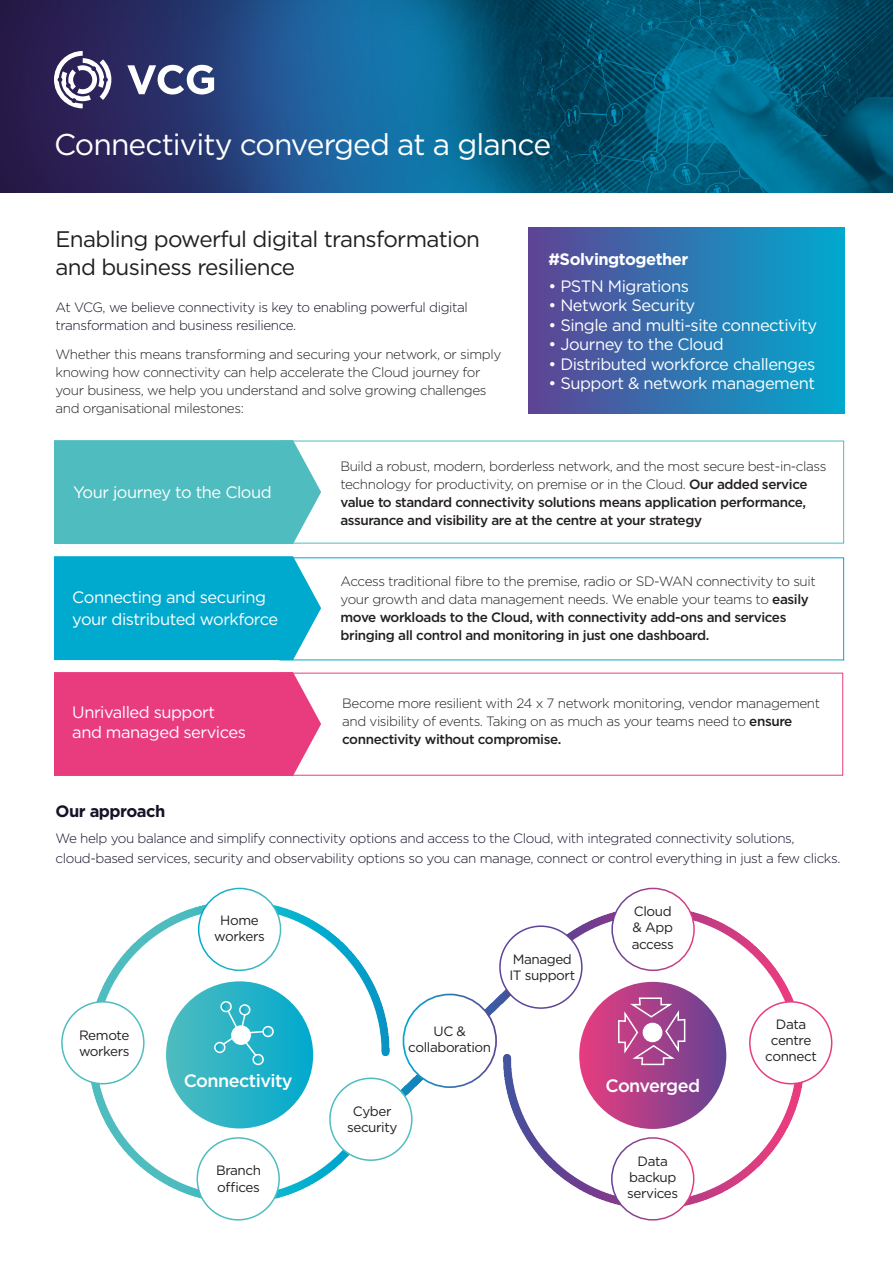
<style>
.page{position:relative;width:893px;height:1263px;background:#fff}
.page>*{position:absolute;margin:0;border:0;box-sizing:border-box;transform-origin:0 0}
.t1{font:30px "Gotham";letter-spacing:-.03em;color:#fff}
.t2{font:22.5px/28.5px "Gotham";letter-spacing:-.03em;color:#231f20}
.t3{font:500 18px "Gotham";letter-spacing:-.03em;color:#fff}
.t4{font:16.5px/22.5px "Gotham";letter-spacing:-.03em;color:#fff}
.t5{font:700 16.5px "Gotham";letter-spacing:-.03em;color:#fff}
.t6{font:700 16.5px "Gotham";letter-spacing:-.03em;color:#141328}
.t7{font:300 13.5px/18px "Gotham";letter-spacing:-.03em;color:#231f20}
.t8{font:300 13.5px/18px "Gotham";letter-spacing:-.03em;color:#141328}
.t9{font:500 13.5px/18px "Gotham";letter-spacing:-.03em;color:#231f20}
.t10{font:13.5px/16.2px "Gotham";letter-spacing:-.03em;color:#231f20;text-align:center}
.s1{font-weight:300}
.s2{font-weight:500}
</style>
<div class="page">
<img style="left:89px;top:902px;width:715px;height:307px">
<img style="left:0;top:0;width:893px;height:193px">
<svg style="left:54px;top:51px;width:57px;height:57px"></svg>
<svg style="left:127px;top:65px;width:87px;height:29px"></svg>
<div style="left:54px;top:440px;width:267px;height:104px;background:#4fbcbf"></div>
<div style="left:54px;top:556px;width:267px;height:104px;background:#00a9ce"></div>
<div style="left:279px;top:673px;width:564px;height:103px;background:#fff;border:1px solid #e83c7f"></div>
<div style="left:54px;top:672px;width:267px;height:104px;background:#e83c7f"></div>
<div style="left:166px;top:981px;width:147px;height:147px;background:linear-gradient(to right,#50bdc0,#02aace);border-radius:74px"></div>
<div style="left:579px;top:982px;width:147px;height:147px;background:linear-gradient(to right,#ea3f80,#634293);border-radius:74px"></div>
<svg style="left:617px;top:997px;width:69px;height:69px;background:#b35898"></svg>
<div style="left:403px;top:994px;width:93px;height:93px;background:#fff;border-radius:50%"></div>
<div style="left:403px;top:994px;width:94px;height:94px;border:2px solid #fff;border-radius:50%"></div>
<div style="left:330px;top:1078px;width:82px;height:82px;background:#fff;border-radius:50%"></div>
<div style="left:329px;top:1077px;width:84px;height:84px;border:2px solid #4fbcbf;border-radius:50%"></div>
<div style="left:500px;top:926px;width:82px;height:82px;background:#fff;border-radius:50%"></div>
<div style="left:499px;top:925px;width:84px;height:84px;border:2px solid #5f4394;border-radius:50%"></div>
<div style="left:62px;top:1002px;width:82px;height:82px;background:#fff;border-radius:50%"></div>
<div style="left:61px;top:1001px;width:84px;height:83px;border:2px solid #4fbcbf;border-radius:50%"></div>
<div style="left:197px;top:1138px;width:82px;height:82px;background:#fff;border-radius:50%"></div>
<div style="left:196px;top:1137px;width:84px;height:83px;border:2px solid #4fbcbf;border-radius:50%"></div>
<div style="left:612px;top:888px;width:82px;height:82px;background:#fff;border-radius:50%"></div>
<div style="left:611px;top:888px;width:84px;height:83px;border:2px solid #fff;border-radius:50%"></div>
<div style="left:750px;top:1002px;width:82px;height:82px;background:#fff;border-radius:50%"></div>
<div style="left:749px;top:1001px;width:83px;height:83px;border:2px solid #e83c7f;border-radius:50%"></div>
<div style="left:612px;top:1138px;width:82px;height:82px;background:#fff;border-radius:50%"></div>
<div style="left:611px;top:1137px;width:83px;height:83px;border:2px solid #fff;border-radius:50%"></div>
<div style="left:199px;top:888px;width:82px;height:82px;background:#fff;border-radius:50%"></div>
<div style="left:198px;top:888px;width:83px;height:83px;border:2px solid #fff;border-radius:50%"></div>
<div style="left:528px;top:228px;width:316px;height:186px;background:linear-gradient(to right,#5f4394,#00a9ce)"></div>
<div style="left:220px;top:1001px;width:12px;height:11px;border:2px solid #fff;border-radius:50%"></div>
<div style="left:214px;top:1042px;width:12px;height:11px;border:2px solid #fff;border-radius:50%"></div>
<div style="left:252px;top:1054px;width:12px;height:11px;border:2px solid #fff;border-radius:50%"></div>
<svg style="left:215px;top:1002px;width:58px;height:62px;background:#37b8cb"></svg>
<div style="left:262px;top:1026px;width:12px;height:11px;border:2px solid #fff;border-radius:50%"></div>
<div style="left:231px;top:1025px;width:20px;height:20px;background:#fff;border:1px solid #fff;border-radius:50%"></div>
<div style="left:643px;top:1023px;width:19px;height:19px;background:#fff;border:1px solid #fff;border-radius:50%"></div>
<p class="t1" style="left:54px;top:125px;width:499px">Connectivity converged at a glance</p>
<p class="t2" style="left:56px;top:224px;width:426px">Enabling powerful digital transformation and business resilience</p>
<p class="t8" style="left:56px;top:298px;width:414px">At VCG, we believe connectivity is key to enabling powerful digital transformation and business resilience.</p>
<p class="t7" style="left:56px;top:344px;width:447px">Whether this means transforming and securing your network, or simply knowing how connectivity can help accelerate the Cloud journey for your business, we help you understand and solve growing challenges and organisational milestones:</p>
<p class="t5" style="left:549px;top:248px;width:141px">#Solvingtogether</p>
<p class="t4" style="left:549px;top:274px;width:142px">• PSTN Migrations</p>
<p class="t4" style="left:549px;top:294px;width:148px">• Network Security</p>
<p class="t4" style="left:549px;top:313px;width:270px">• Single and multi-site connectivity</p>
<p class="t4" style="left:549px;top:333px;width:177px">• Journey to the Cloud</p>
<p class="t4" style="left:549px;top:352px;width:268px">• Distributed workforce challenges</p>
<p class="t4" style="left:549px;top:372px;width:268px">• Support &amp; network management</p>
<p class="t4" style="left:73px;top:480px;width:200px">Your journey to the Cloud</p>
<p class="t4" style="left:72px;top:585px;width:207px">Connecting and securing your distributed workforce</p>
<p class="t4" style="left:72px;top:702px;width:175px;line-height:19.8px">Unrivalled support and managed services</p>
<p class="t9" style="left:340px;top:457px;width:488px"><span class="s1">Build a robust, modern, borderless network, and the most secure best-in-class technology for productivity, on premise or in the Cloud.</span> Our added service value to standard connectivity solutions means application performance, assurance and visibility are at the centre at your strategy</p>
<p class="t7" style="left:341px;top:572px;width:477px">Access traditional fibre to the premise, radio or SD-WAN connectivity to suit your growth and data management needs. We enable your teams to <span class="s2">easily move workloads to the Cloud, with connectivity add-ons and services bringing all control and monitoring in just one dashboard.</span></p>
<p class="t7" style="left:342px;top:693px;width:479px">Become more resilient with 24 x 7 network monitoring, vendor management and visibility of events. Taking on as much as your teams need to <span class="s2">ensure connectivity without compromise.</span></p>
<p class="t6" style="left:56px;top:800px;width:111px">Our approach</p>
<p class="t8" style="left:56px;top:828px;width:786px;line-height:19.5px">We help you balance and simplify connectivity options and access to the Cloud, with integrated connectivity solutions, cloud-based services, security and observability options so you can manage, connect or control everything in just a few clicks.</p>
<p class="t10" style="left:214px;top:912px;width:52px">Home workers</p>
<p class="t10" style="left:79px;top:1026px;width:52px;text-align:left">Remote workers</p>
<p class="t10" style="left:408px;top:1023px;width:84px">UC &amp; collaboration</p>
<p class="t10" style="left:509px;top:950px;width:67px;text-align:left">Managed<br>IT support</p>
<p class="t10" style="left:632px;top:903px;width:44px;text-align:left">Cloud &amp; App access</p>
<p class="t3" style="left:184px;top:1069px;width:110px">Connectivity</p>
<p class="t3" style="left:605px;top:1074px;width:96px">Converged</p>
<p class="t10" style="left:216px;top:1162px;width:47px;text-align:left">Branch offices</p>
<p class="t10" style="left:347px;top:1103px;width:52px">Cyber security</p>
<p class="t10" style="left:627px;top:1152px;width:53px">Data backup services</p>
<p class="t10" style="left:765px;top:1015px;width:53px">Data centre connect</p>
</div>
